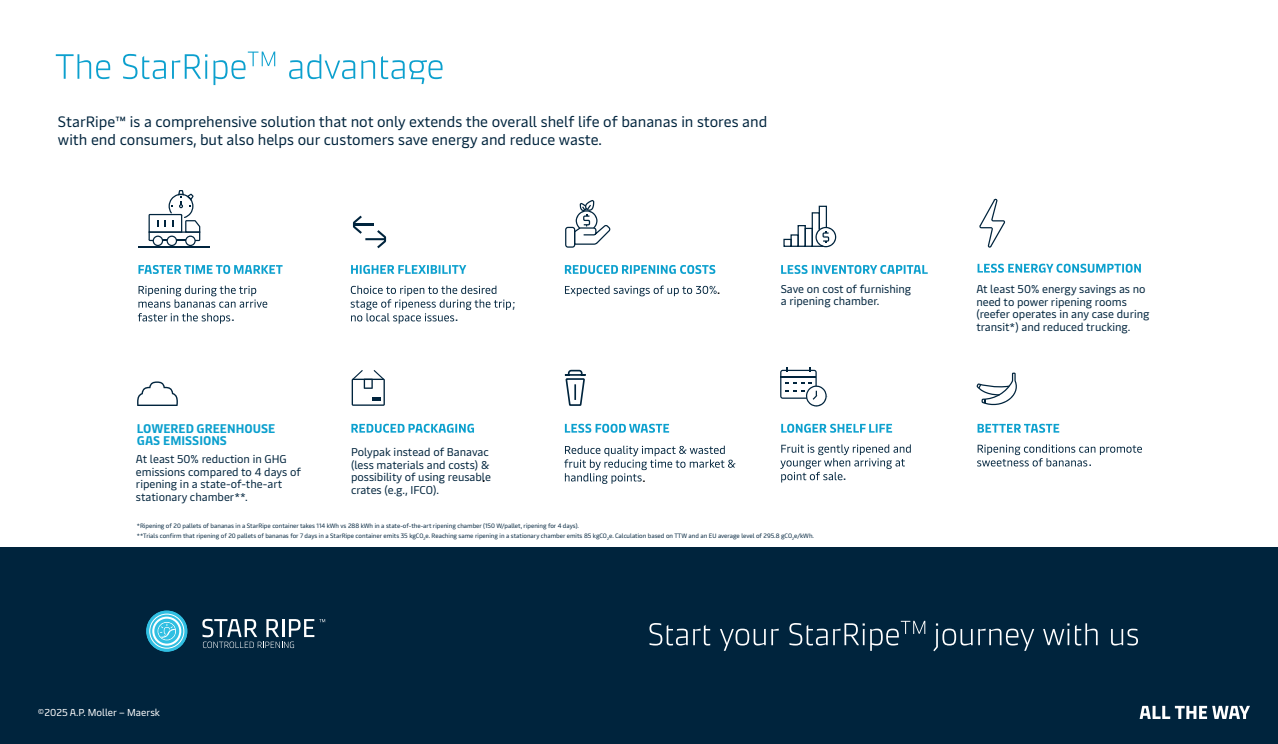
<style>
.page{position:relative;width:1278px;height:744px;background:#fff}
.page>*{position:absolute;margin:0;border:0;box-sizing:border-box;transform-origin:0 0}
.t1{font:15px/18px "Maersk Text";color:#00243d}
.t2{font:13.75px "Maersk Text";color:#00243d}
.t3{font:13.75px "Maersk Text";color:#000}
.t4{font:700 12.5px/12.9px "Maersk Text";color:#0ca0ce}
.t5{font:11.25px/12.5px "Maersk Text";color:#00243d}
.t6{font:10px "Maersk Text";color:#fff}
.t7{font:6.25px/10px "Maersk Text";color:#00243d}
</style>
<div class="page">
<div style="left:0;top:548px;width:1278px;height:196px;background:#00243d"></div>
<svg style="left:56px;top:52px;width:386px;height:33px"></svg>
<svg style="left:138px;top:265px;width:144px;height:9px"></svg>
<svg style="left:781px;top:265px;width:146px;height:9px"></svg>
<svg style="left:351px;top:424px;width:123px;height:9px"></svg>
<svg style="left:351px;top:265px;width:115px;height:9px"></svg>
<svg style="left:977px;top:264px;width:163px;height:9px"></svg>
<svg style="left:977px;top:424px;width:82px;height:9px"></svg>
<svg style="left:565px;top:265px;width:150px;height:9px"></svg>
<svg style="left:781px;top:424px;width:111px;height:9px"></svg>
<svg style="left:138px;top:286px;width:129px;height:38px"></svg>
<svg style="left:351px;top:286px;width:160px;height:38px"></svg>
<svg style="left:564px;top:446px;width:171px;height:38px"></svg>
<svg style="left:977px;top:444px;width:164px;height:22px"></svg>
<svg style="left:565px;top:285px;width:151px;height:11px"></svg>
<svg style="left:780px;top:444px;width:130px;height:38px"></svg>
<svg style="left:649px;top:621px;width:489px;height:30px"></svg>
<svg style="left:1139px;top:706px;width:111px;height:13px"></svg>
<svg style="left:146px;top:610px;width:41px;height:42px"></svg>
<svg style="left:202px;top:619px;width:123px;height:29px"></svg>
<svg style="left:149px;top:613px;width:35px;height:35px"></svg>
<svg style="left:353px;top:216px;width:33px;height:32px"></svg>
<svg style="left:783px;top:206px;width:53px;height:41px"></svg>
<svg style="left:979px;top:198px;width:26px;height:50px"></svg>
<svg style="left:137px;top:381px;width:41px;height:25px"></svg>
<svg style="left:352px;top:370px;width:33px;height:36px"></svg>
<svg style="left:780px;top:368px;width:46px;height:38px"></svg>
<svg style="left:565px;top:200px;width:45px;height:48px"></svg>
<hr style="left:139px;top:246px;width:71px;height:2px;background:#00243d">
<svg style="left:148px;top:190px;width:52px;height:56px"></svg>
<svg style="left:976px;top:372px;width:41px;height:34px"></svg>
<svg style="left:564px;top:369px;width:105px;height:64px"></svg>
<h1 class="t1" style="left:58px;top:111px;width:711px">StarRipe™ is a comprehensive solution that not only extends the overall shelf life of bananas in stores and with end consumers, but also helps our customers save energy and reduce waste.</h1>
<p class="t2" style="left:231px;top:305px;width:5px">.</p>
<p class="t2" style="left:455px;top:305px;width:5px">.</p>
<p class="t4" style="left:137px;top:420px;width:140px">LOWERED GREENHOUSE<br>GAS EMISSIONS</p>
<p class="t5" style="left:512px;top:296px;width:4px">;</p>
<p class="t3" style="left:717px;top:277px;width:5px">.</p>
<p class="t5" style="left:780px;top:281px;width:132px">Save on cost of furnishing a ripening chamber.</p>
<p class="t5" style="left:351px;top:444px;width:142px">Polypak instead of Banavac (less materials and costs) &amp; possibility of using reusable crates (e.g., IFCO).</p>
<p class="t7" style="left:137px;top:520px;width:678px">*Ripening of 20 pallets of bananas in a StarRipe container takes 114 kWh vs 288 kWh in a state-of-the-art ripening chamber (150 W/pallet, ripening for 4 days).<br>**Trials confirm that ripening of 20 pallets of bananas for 7 days in a StarRipe container emits 35 kgCO<sub>2</sub>e. Reaching same ripening in a stationary chamber emits 85 kgCO<sub>2</sub>e. Calculation based on TTW and an EU average level of 295.8 gCO<sub>2</sub>e/kWh.</p>
<p class="t5" style="left:136px;top:451px;width:166px">At least 50% reduction in GHG emissions compared to 4 days of ripening in a state-of-the-art stationary chamber**.</p>
<p class="t3" style="left:482px;top:465px;width:5px">.</p>
<p class="t3" style="left:642px;top:465px;width:5px">.</p>
<p class="t2" style="left:843px;top:463px;width:5px">.</p>
<p class="t5" style="left:976px;top:282px;width:175px">At least 50% energy savings as no need to power ripening rooms (reefer operates in any case during transit*) and reduced trucking.</p>
<p class="t2" style="left:1088px;top:450px;width:5px">.</p>
<p class="t6" style="left:38px;top:704px;width:124px">©2025 A.P. Moller – Maersk</p>
</div>
